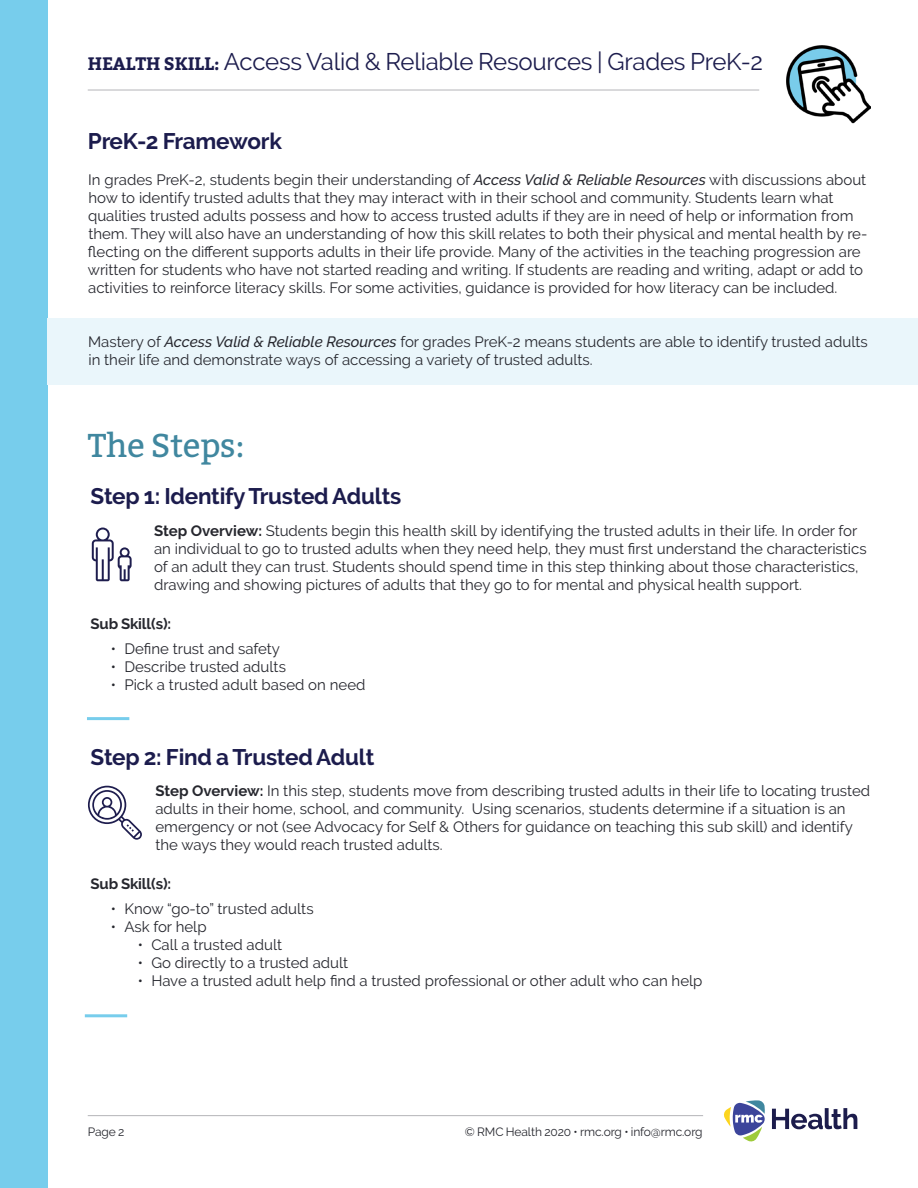
<style>
.page{position:relative;width:918px;height:1188px;background:#fff}
.page>*{position:absolute;margin:0;border:0;box-sizing:border-box;transform-origin:0 0}
.t1{font:33px "Bitter";letter-spacing:-.01em;color:#40879f}
.t2{font:24px "Raleway";letter-spacing:-.01em;color:#1c1c4d}
.Medium_Purple_Header{font:700 22.5px "Raleway";letter-spacing:-.01em;color:#1c1c4d}
.Body_Copy{font:15px/18px "Raleway";color:#26272e}
.Bold_Body_Text_Heade{font:700 15px "Raleway";letter-spacing:-.01em;color:#26272e}
.t3{font:12px "Raleway";letter-spacing:-.01em;color:#26272e}
.s1{font-family:"Bitter";font-weight:700;font-size:18px}
.s2{font-weight:500;font-style:italic}
.s3{font-weight:700}
</style>
<div class="page">
<div style="left:0;top:0;width:47px;height:1188px;background:#77cdec"></div>
<svg style="left:724px;top:1100px;width:41px;height:42px"></svg>
<svg style="left:772px;top:1108px;width:85px;height:21px"></svg>
<hr style="left:88px;top:1115px;width:615px;height:1px;background:#b4b5b8">
<hr style="left:88px;top:90px;width:671px;height:1px;background:#b4b5b8">
<img style="left:787px;top:46px;width:84px;height:78px">
<div style="left:47px;top:318px;width:871px;height:67px;background:#eaf6fb"></div>
<svg style="left:88px;top:786px;width:54px;height:54px"></svg>
<svg style="left:92px;top:528px;width:40px;height:53px"></svg>
<hr style="left:87px;top:717px;width:42px;height:3px;background:#77cdec">
<hr style="left:85px;top:1014px;width:42px;height:3px;background:#77cdec">
<h2 class="t2" style="left:88px;top:47px;width:677px"><span class="s1">HEALTH SKILL:</span> Access Valid &amp; Reliable Resources | Grades PreK-2</h2>
<p class="Medium_Purple_Header" style="left:88px;top:128px;width:195px">PreK-2 Framework</p>
<p class="Body_Copy" style="left:88px;top:170px;width:781px">In grades PreK-2, students begin their understanding of <span class="s2">Access Valid &amp; Reliable Resources</span> with discussions about how to identify trusted adults that they may interact with in their school and community. Students learn what qualities trusted adults possess and how to access trusted adults if they are in need of help or information from them. They will also have an understanding of how this skill relates to both their physical and mental health by re&shy;flecting on the different supports adults in their life provide. Many of the activities in the teaching progression are written for students who have not started reading and writing. If students are reading and writing, adapt or add to activities to reinforce literacy skills. For some activities, guidance is provided for how literacy can be included.</p>
<p class="Body_Copy" style="left:88px;top:332px;width:781px">Mastery of <span class="s2">Access Valid &amp; Reliable Resources</span> for grades PreK-2 means students are able to identify trusted adults in their life and demonstrate ways of accessing a variety of trusted adults.</p>
<p class="t1" style="left:88px;top:422px;width:158px">The Steps:</p>
<p class="Medium_Purple_Header" style="left:91px;top:484px;width:312px">Step 1: Identify Trusted Adults</p>
<p class="Body_Copy" style="left:154px;top:521px;width:714px"><span class="s3">Step Overview:</span> Students begin this health skill by identifying the trusted adults in their life. In order for an individual to go to trusted adults when they need help, they must first understand the characteristics of an adult they can trust. Students should spend time in this step thinking about those characteristics, drawing and showing pictures of adults that they go to for mental and physical health support.</p>
<p class="Bold_Body_Text_Heade" style="left:91px;top:615px;width:82px">Sub Skill(s):</p>
<p class="Body_Copy" style="left:111px;top:639px;width:171px">• Define trust and safety</p>
<p class="Body_Copy" style="left:111px;top:657px;width:177px">• Describe trusted adults</p>
<p class="Body_Copy" style="left:111px;top:675px;width:256px">• Pick a trusted adult based on need</p>
<p class="Medium_Purple_Header" style="left:91px;top:744px;width:285px">Step 2: Find a Trusted Adult</p>
<p class="Body_Copy" style="left:155px;top:782px;width:716px"><span class="s3">Step Overview:</span> In this step, students move from describing trusted adults in their life to locating trusted adults in their home, school, and community. Using scenarios, students determine if a situation is an emergency or not (see Advocacy for Self &amp; Others for guidance on teaching this sub skill) and identify the ways they would reach trusted adults.</p>
<p class="Bold_Body_Text_Heade" style="left:91px;top:875px;width:82px">Sub Skill(s):</p>
<p class="Body_Copy" style="left:111px;top:899px;width:204px">• Know “go-to” trusted adults</p>
<p class="Body_Copy" style="left:111px;top:917px;width:97px">• Ask for help</p>
<p class="Body_Copy" style="left:138px;top:935px;width:146px">• Call a trusted adult</p>
<p class="Body_Copy" style="left:138px;top:953px;width:212px">• Go directly to a trusted adult</p>
<p class="Body_Copy" style="left:138px;top:971px;width:566px">• Have a trusted adult help find a trusted professional or other adult who can help</p>
<p class="t3" style="left:88px;top:1125px;width:38px">Page 2</p>
<p class="t3" style="left:465px;top:1125px;width:239px">© RMC Health 2020 • rmc.org • info@rmc.org</p>
</div>
